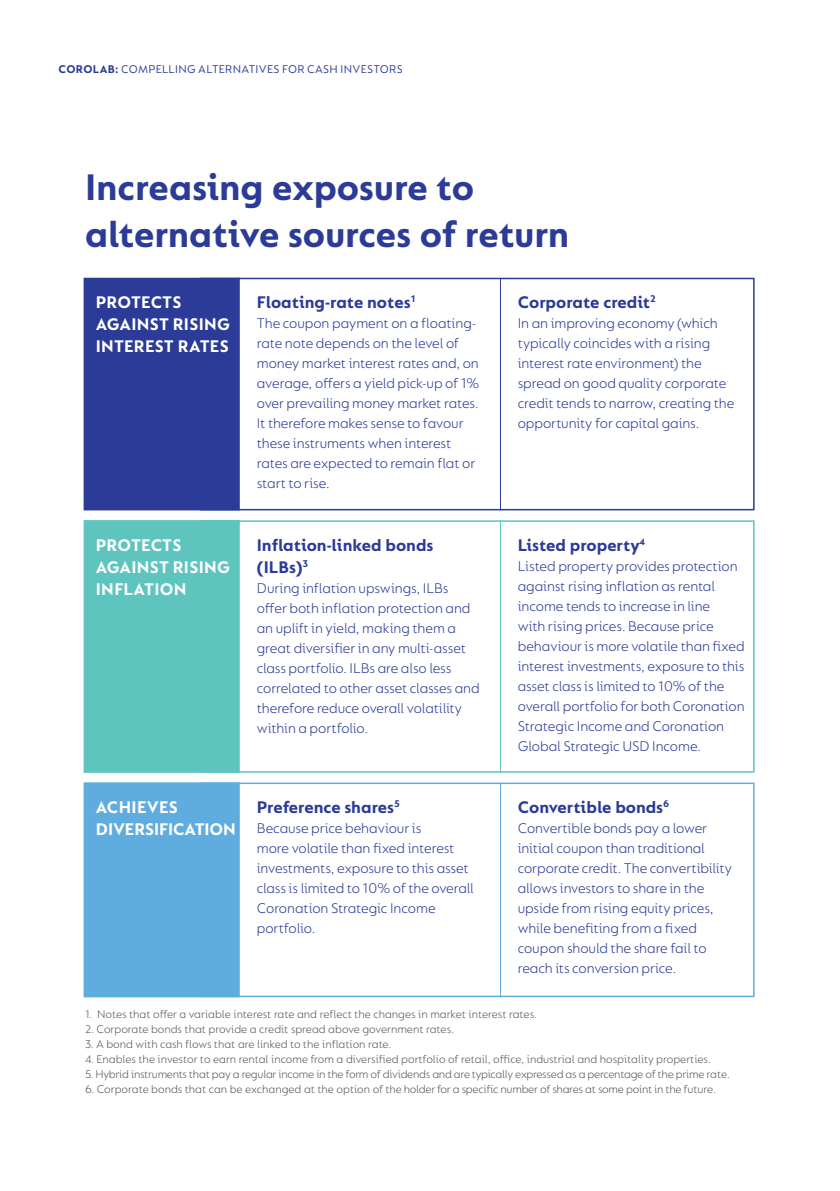
<style>
.page{position:relative;width:840px;height:1191px;background:#fff}
.page>*{position:absolute;margin:0;border:0;box-sizing:border-box;transform-origin:0 0}
.Header_Level_1_ES_18{font:700 39.6px/47.4px "FS Lucas";letter-spacing:-.005em;color:#2b3b97}
.t1{font:700 18px/22px "FS Lucas";color:#2b3b97}
.t2{font:700 18px/22px "FS Lucas";letter-spacing:.01em;color:#fff}
.t3{font:300 15px/20px "FS Lucas";letter-spacing:-.01em;color:#2b3b97}
.t4{font:300 12px "FS Lucas";letter-spacing:-.01em;color:#57585a}
.t5{font:12px "FS Lucas";letter-spacing:.03em;color:#2b3b97}
.s1{font-weight:700}
</style>
<div class="page">
<div style="left:199px;top:278px;width:555px;height:232px;border:2px solid #2b3b97"></div>
<div style="left:199px;top:520px;width:555px;height:252px;border:2px solid #5ec5bf"></div>
<div style="left:199px;top:782px;width:555px;height:215px;border:2px solid #5eaddf"></div>
<div style="left:83px;top:277px;width:157px;height:234px;background:#2b3b97"></div>
<div style="left:84px;top:520px;width:156px;height:253px;background:#5ec5be;border:2px solid #5ec5bf"></div>
<div style="left:84px;top:782px;width:156px;height:215px;background:#5facdf;border:2px solid #5eaddf"></div>
<hr style="left:500px;top:279px;width:1px;height:231px;background:#2b3b97">
<hr style="left:500px;top:520px;width:1px;height:252px;background:#5ec5be">
<hr style="left:500px;top:783px;width:1px;height:214px;background:#5facdf">
<p class="t5" style="left:59px;top:62px;width:345px"><span class="s1">COROLAB:</span> COMPELLING ALTERNATIVES FOR CASH INVESTORS</p>
<p class="Header_Level_1_ES_18" style="left:85px;top:163px;width:485px">Increasing exposure to alternative sources of return</p>
<p class="t2" style="left:96px;top:291px;width:136px">PROTECTS<br>AGAINST RISING<br>INTEREST RATES</p>
<p class="t1" style="left:257px;top:291px;width:160px">Floating-rate notes<sup>1</sup></p>
<p class="t3" style="left:257px;top:313px;width:224px">The coupon payment on a floating&shy;rate note depends on the level of money market interest rates and, on average, offers a yield pick-up of 1% over prevailing money market rates.<br>It therefore makes sense to favour these instruments when interest rates are expected to remain flat or start to rise.</p>
<p class="t1" style="left:517px;top:291px;width:139px">Corporate credit<sup>2</sup></p>
<p class="t3" style="left:517px;top:313px;width:218px">In an improving economy (which typically coincides with a rising interest rate environment) the spread on good quality corporate credit tends to narrow, creating the opportunity for capital gains.</p>
<p class="t2" style="left:96px;top:534px;width:136px">PROTECTS<br>AGAINST RISING<br>INFLATION</p>
<p class="t1" style="left:257px;top:534px;width:178px">Inflation-linked bonds (ILBs)<sup>3</sup></p>
<p class="t3" style="left:257px;top:578px;width:224px">During inflation upswings, ILBs offer both inflation protection and an uplift in yield, making them a great diversifier in any multi-asset class portfolio. ILBs are also less correlated to other asset classes and therefore reduce overall volatility within a portfolio.</p>
<p class="t1" style="left:517px;top:534px;width:129px">Listed property<sup>4</sup></p>
<p class="t3" style="left:517px;top:556px;width:228px">Listed property provides protection against rising inflation as rental income tends to increase in line<br>with rising prices. Because price behaviour is more volatile than fixed interest investments, exposure to this asset class is limited to 10% of the overall portfolio for both Coronation Strategic Income and Coronation Global Strategic USD Income.</p>
<p class="t2" style="left:96px;top:796px;width:141px">ACHIEVES<br>DIVERSIFICATION</p>
<p class="t1" style="left:257px;top:796px;width:144px">Preference shares<sup>5</sup></p>
<p class="t3" style="left:257px;top:818px;width:218px">Because price behaviour is<br>more volatile than fixed interest investments, exposure to this asset class is limited to 10% of the overall<br>Coronation Strategic Income portfolio.</p>
<p class="t1" style="left:517px;top:796px;width:153px">Convertible bonds<sup>6</sup></p>
<p class="t3" style="left:517px;top:818px;width:215px">Convertible bonds pay a lower initial coupon than traditional corporate credit. The convertibility allows investors to share in the upside from rising equity prices, while benefiting from a fixed coupon should the share fail to reach its conversion price.</p>
<p class="t4" style="left:85px;top:1007px;width:453px">1. Notes that offer a variable interest rate and reflect the changes in market interest rates.</p>
<p class="t4" style="left:85px;top:1022px;width:370px">2. Corporate bonds that provide a credit spread above government rates.</p>
<p class="t4" style="left:85px;top:1037px;width:308px">3. A bond with cash flows that are linked to the inflation rate.</p>
<p class="t4" style="left:85px;top:1052px;width:627px">4. Enables the investor to earn rental income from a diversified portfolio of retail, office, industrial and hospitality properties.</p>
<p class="t4" style="left:85px;top:1067px;width:646px">5. Hybrid instruments that pay a regular income in the form of dividends and are typically expressed as a percentage of the prime rate.</p>
<p class="t4" style="left:85px;top:1082px;width:632px">6. Corporate bonds that can be exchanged at the option of the holder for a specific number of shares at some point in the future.</p>
</div>
